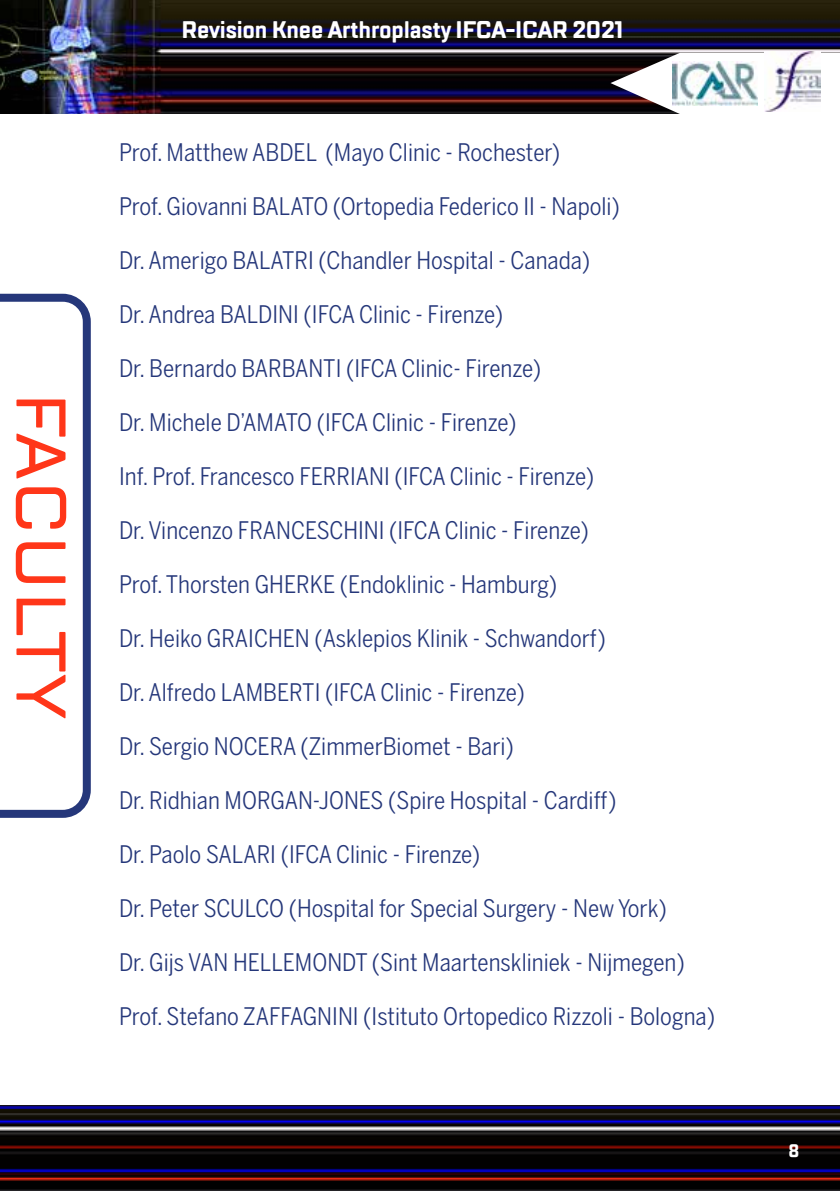
<style>
.page{position:relative;width:840px;height:1191px;background:#fff}
.page>*{position:absolute;margin:0;border:0;box-sizing:border-box;transform-origin:0 0}
.t1{font:500 70px "TT Lakes";letter-spacing:.025em;color:#ff3619}
.t2{font:24px "Benton Sans Cond";color:#25377a}
.t3{font:700 24px "TT Lakes Condensed";letter-spacing:-.01em;color:#fff}
.t4{font:700 18px "TT Lakes Condensed";color:#fff}
</style>
<div class="page">
<img style="left:0;top:0;width:839px;height:113px">
<img style="left:0;top:1106px;width:839px;height:85px">
<svg style="left:610px;top:53px;width:229px;height:61px"></svg>
<img style="left:671px;top:62px;width:86px;height:43px">
<img style="left:763px;top:52px;width:56px;height:59px">
<svg style="left:0;top:294px;width:91px;height:524px"></svg>
<h1 class="t1" style="left:85px;top:392px;width:328px;rotate:90deg">FACULTY</h1>
<p class="t3" style="left:181px;top:15px;width:443px">Revision Knee Arthroplasty IFCA-ICAR 2021</p>
<p class="t2" style="left:119px;top:138px;width:442px">Prof. Matthew ABDEL (Mayo Clinic - Rochester)</p>
<p class="t2" style="left:119px;top:192px;width:502px">Prof. Giovanni BALATO (Ortopedia Federico II - Napoli)</p>
<p class="t2" style="left:119px;top:246px;width:472px">Dr. Amerigo BALATRI (Chandler Hospital - Canada)</p>
<p class="t2" style="left:119px;top:300px;width:385px">Dr. Andrea BALDINI (IFCA Clinic - Firenze)</p>
<p class="t2" style="left:119px;top:354px;width:423px">Dr. Bernardo BARBANTI (IFCA Clinic- Firenze)</p>
<p class="t2" style="left:119px;top:408px;width:398px">Dr. Michele D’AMATO (IFCA Clinic - Firenze)</p>
<p class="t2" style="left:119px;top:462px;width:476px">Inf. Prof. Francesco FERRIANI (IFCA Clinic - Firenze)</p>
<p class="t2" style="left:119px;top:516px;width:471px">Dr. Vincenzo FRANCESCHINI (IFCA Clinic - Firenze)</p>
<p class="t2" style="left:119px;top:570px;width:439px">Prof. Thorsten GHERKE (Endoklinic - Hamburg)</p>
<p class="t2" style="left:119px;top:624px;width:488px">Dr. Heiko GRAICHEN (Asklepios Klinik - Schwandorf)</p>
<p class="t2" style="left:119px;top:678px;width:407px">Dr. Alfredo LAMBERTI (IFCA Clinic - Firenze)</p>
<p class="t2" style="left:119px;top:732px;width:396px">Dr. Sergio NOCERA (ZimmerBiomet - Bari)</p>
<p class="t2" style="left:119px;top:786px;width:498px">Dr. Ridhian MORGAN-JONES (Spire Hospital - Cardiff)</p>
<p class="t2" style="left:119px;top:840px;width:362px">Dr. Paolo SALARI (IFCA Clinic - Firenze)</p>
<p class="t2" style="left:119px;top:894px;width:548px">Dr. Peter SCULCO (Hospital for Special Surgery - New York)</p>
<p class="t2" style="left:119px;top:948px;width:567px">Dr. Gijs VAN HELLEMONDT (Sint Maartenskliniek - Nijmegen)</p>
<p class="t2" style="left:119px;top:1002px;width:597px">Prof. Stefano ZAFFAGNINI (Istituto Ortopedico Rizzoli - Bologna)</p>
<p class="t4" style="left:788px;top:1139px;width:12px">8</p>
</div>
